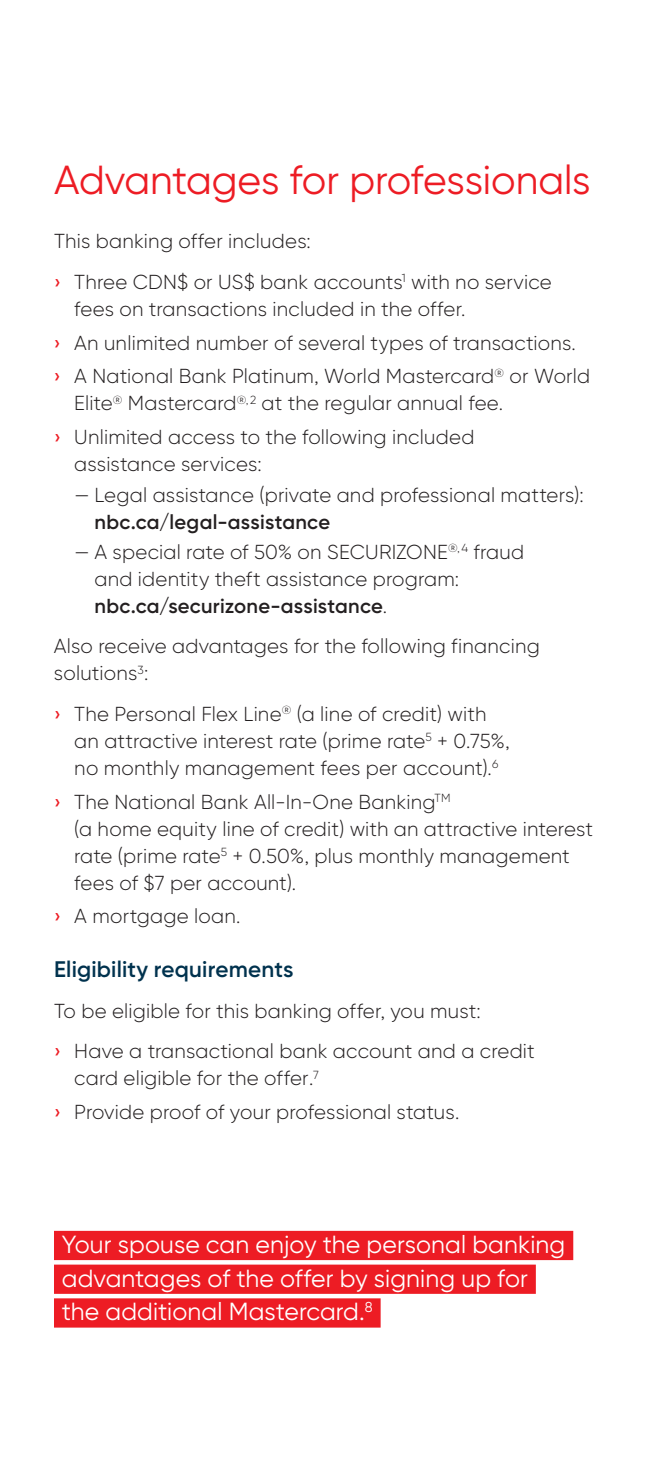
<style>
.page{position:relative;width:648px;height:1458px;background:#fff}
.page>*{position:absolute;margin:0;border:0;box-sizing:border-box;transform-origin:0 0}
.t1{font:40.5px "Gilroy BN";letter-spacing:-.005em;color:#ed1c24}
.t2{font:24.75px/33.8px "Gilroy BN";letter-spacing:.005em;color:#fff}
.t3{font:600 22.5px "Gilroy BN";letter-spacing:.01em;color:#00324e}
.t4{font:300 20.25px/27px "Gilroy BN";letter-spacing:.01em;color:#231f20}
.t5{font:600 20.25px "Gilroy BN";letter-spacing:.015em;color:#231f20}
.s1{font-weight:500;color:#ed1c24}
.s2{font-weight:600}
</style>
<div class="page">
<div style="left:54px;top:1231px;width:519px;height:29px;background:#ed1c24"></div>
<div style="left:54px;top:1265px;width:482px;height:29px;background:#ed1c24"></div>
<div style="left:54px;top:1298px;width:327px;height:30px;background:#ed1c24"></div>
<h1 class="t1" style="left:54px;top:156px;width:538px">Advantages for professionals</h1>
<p class="t4" style="left:54px;top:221px;width:499px;line-height:40.5px">This banking offer includes:<br><span class="s1">›</span> Three CDN$ or US$ bank accounts<sup>1</sup> with no service</p>
<p class="t4" style="left:54px;top:292px;width:538px;line-height:33.8px;text-indent:20px">fees on transactions included in the offer.<br><span class="s1">›</span> An unlimited number of several types of transactions.<br><span class="s1">›</span> A National Bank Platinum, World Mastercard<sup>®</sup> or World</p>
<p class="t4" style="left:54px;top:386px;width:451px;line-height:33.8px;text-indent:20px">Elite<sup>®</sup> Mastercard<sup>®,2</sup> at the regular annual fee. <span class="s1">›</span> Unlimited access to the following included</p>
<p class="t4" style="left:74px;top:450px;width:189px">assistance services:</p>
<p class="t4" style="left:74px;top:481px;width:511px">— Legal assistance (private and professional matters):</p>
<p class="t5" style="left:95px;top:509px;width:237px">nbc.ca/legal-assistance</p>
<p class="t4" style="left:94px;top:538px;width:431px;text-indent:-20px">— A special rate of 50% on SECURIZONE<sup>®,4</sup> fraud and identity theft assistance program: <span class="s2">nbc.ca/securizone-assistance</span>.</p>
<p class="t4" style="left:54px;top:633px;width:487px">Also receive advantages for the following financing solutions<sup>3</sup>:</p>
<p class="t4" style="left:74px;top:700px;width:437px;text-indent:-20px"><span class="s1">›</span> The Personal Flex Line<sup>®</sup> (a line of credit) with an attractive interest rate (prime rate<sup>5</sup> + 0.75%, no monthly management fees per account).<sup>6</sup></p>
<p class="t4" style="left:74px;top:788px;width:520px;text-indent:-20px"><span class="s1">›</span> The National Bank All-In-One Banking<sup>TM<br></sup>(a home equity line of credit) with an attractive interest rate (prime rate<sup>5</sup> + 0.50%, plus monthly management fees of $7 per account).</p>
<p class="t4" style="left:54px;top:903px;width:188px"><span class="s1">›</span> A mortgage loan.</p>
<p class="t3" style="left:54px;top:956px;width:241px">Eligibility requirements</p>
<p class="t4" style="left:54px;top:990px;width:482px;line-height:40.5px">To be eligible for this banking offer, you must:<br><span class="s1">›</span> Have a transactional bank account and a credit</p>
<p class="t4" style="left:54px;top:1061px;width:407px;line-height:33.8px;text-indent:20px">card eligible for the offer.<sup>7<br></sup><span class="s1">›</span> Provide proof of your professional status.</p>
<p class="t2" style="left:62px;top:1227px;width:505px">Your spouse can enjoy the personal banking advantages of the offer by signing up for the additional Mastercard.<sup>8</sup></p>
</div>
